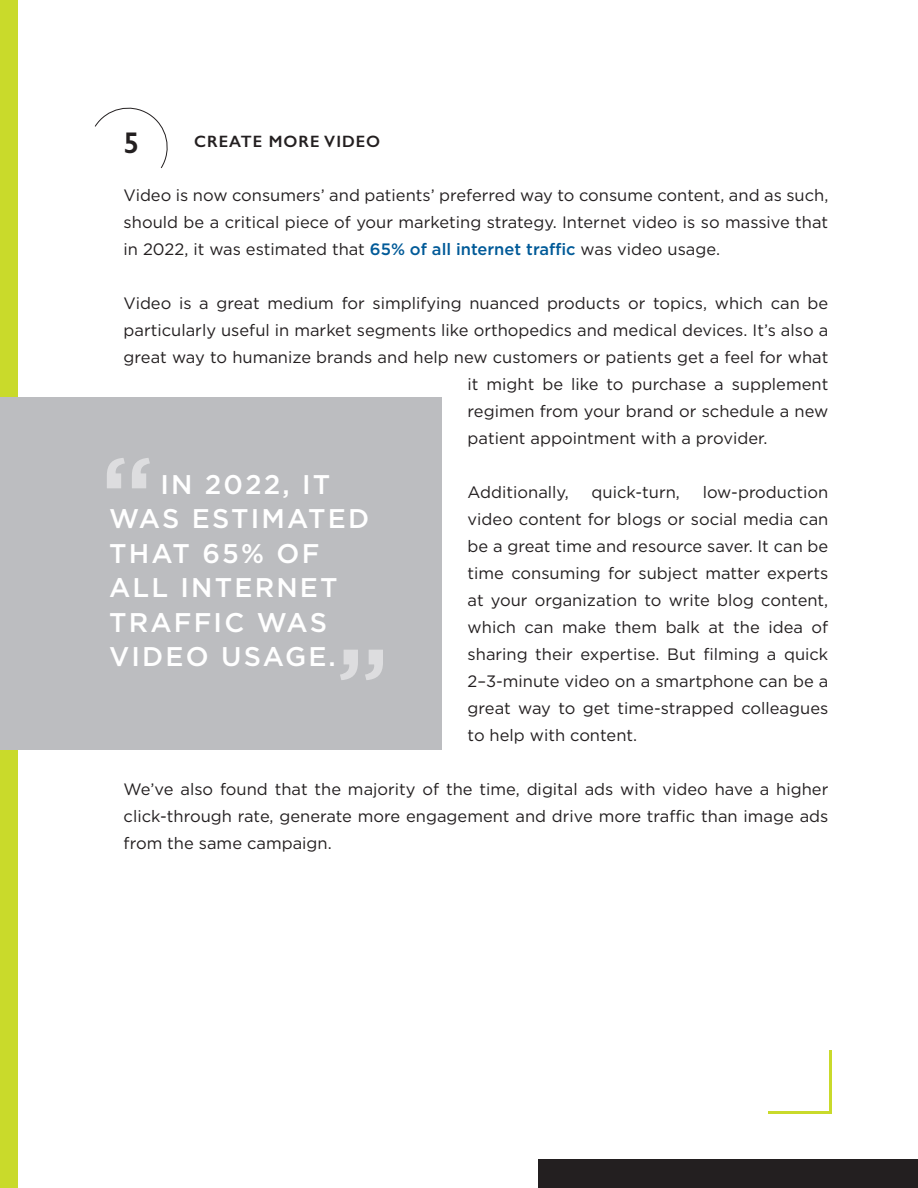
<style>
.page{position:relative;width:918px;height:1188px;background:#fff}
.page>*{position:absolute;margin:0;border:0;box-sizing:border-box;transform-origin:0 0}
.t1{font:500 108px "Gotham";color:#fff}
.t2{font:600 30px "Gill Sans";color:#231f20}
.t3{font:500 27px/34.5px "Gotham";letter-spacing:.08em;color:#fff}
.t4{font:16.5px/27px "Gotham";color:#231f20;text-align:justify}
.t5{font:600 16.5px "Gill Sans";letter-spacing:.06em;color:#231f20}
.s1{font-weight:500;color:#015a98}
</style>
<div class="page">
<div style="left:0;top:0;width:17px;height:1188px;background:#c9da2b"></div>
<svg style="left:95px;top:107px;width:73px;height:61px"></svg>
<div style="left:0;top:397px;width:442px;height:353px;background:#bcbdc0"></div>
<div style="left:539px;top:1160px;width:379px;height:28px;background:#231f20"></div>
<hr style="left:829px;top:1051px;width:3px;height:63px;background:#c9da2b">
<hr style="left:769px;top:1111px;width:63px;height:3px;background:#c9da2b">
<h2 class="t2" style="left:124px;top:125px;width:17px">5</h2>
<p class="t5" style="left:194px;top:132px;width:188px">CREATE MORE VIDEO</p>
<p class="t4" style="left:124px;top:182px;width:706px">Video is now consumers’ and patients’ preferred way to consume content, and as such, should be a critical piece of your marketing strategy. Internet video is so massive that in 2022, it was estimated that <span class="s1">65% of all internet traffic</span> was video usage.</p>
<p class="t4" style="left:124px;top:290px;width:706px">Video is a great medium for simplifying nuanced products or topics, which can be</p>
<p class="t4" style="left:124px;top:317px;width:706px">particularly useful in market segments like orthopedics and medical devices. It’s also a</p>
<p class="t4" style="left:124px;top:344px;width:706px">great way to humanize brands and help new customers or patients get a feel for what</p>
<p class="t4" style="left:468px;top:371px;width:362px">it might be like to purchase a supplement</p>
<p class="t4" style="left:468px;top:398px;width:362px">regimen from your brand or schedule a new</p>
<p class="t4" style="left:468px;top:425px;width:301px">patient appointment with a provider.</p>
<p class="t4" style="left:468px;top:479px;width:103px">Additionally,</p>
<p class="t4" style="left:592px;top:479px;width:90px">quick-turn,</p>
<h1 class="t1" style="left:100px;top:425px;width:56px">“</h1>
<h3 class="t3" style="left:109px;top:466px;width:262px;text-indent:51px">IN 2022, IT<br>WAS ESTIMATED<br>THAT 65% OF<br>ALL INTERNET<br>TRAFFIC WAS<br>VIDEO USAGE.</h3>
<p class="t4" style="left:468px;top:479px;width:362px;text-indent:235px">low-production video content for blogs or social media can be a great time and resource saver. It can be time consuming for subject matter experts at your organization to write blog content, which can make them balk at the idea of sharing their expertise. But filming a quick 2–3-minute video on a smartphone can be a great way to get time-strapped colleagues to help with content.</p>
<p class="t4" style="left:124px;top:776px;width:706px">We’ve also found that the majority of the time, digital ads with video have a higher click-through rate, generate more engagement and drive more traffic than image ads from the same campaign.</p>
<h1 class="t1" style="left:336px;top:616px;width:56px">”</h1>
</div>
